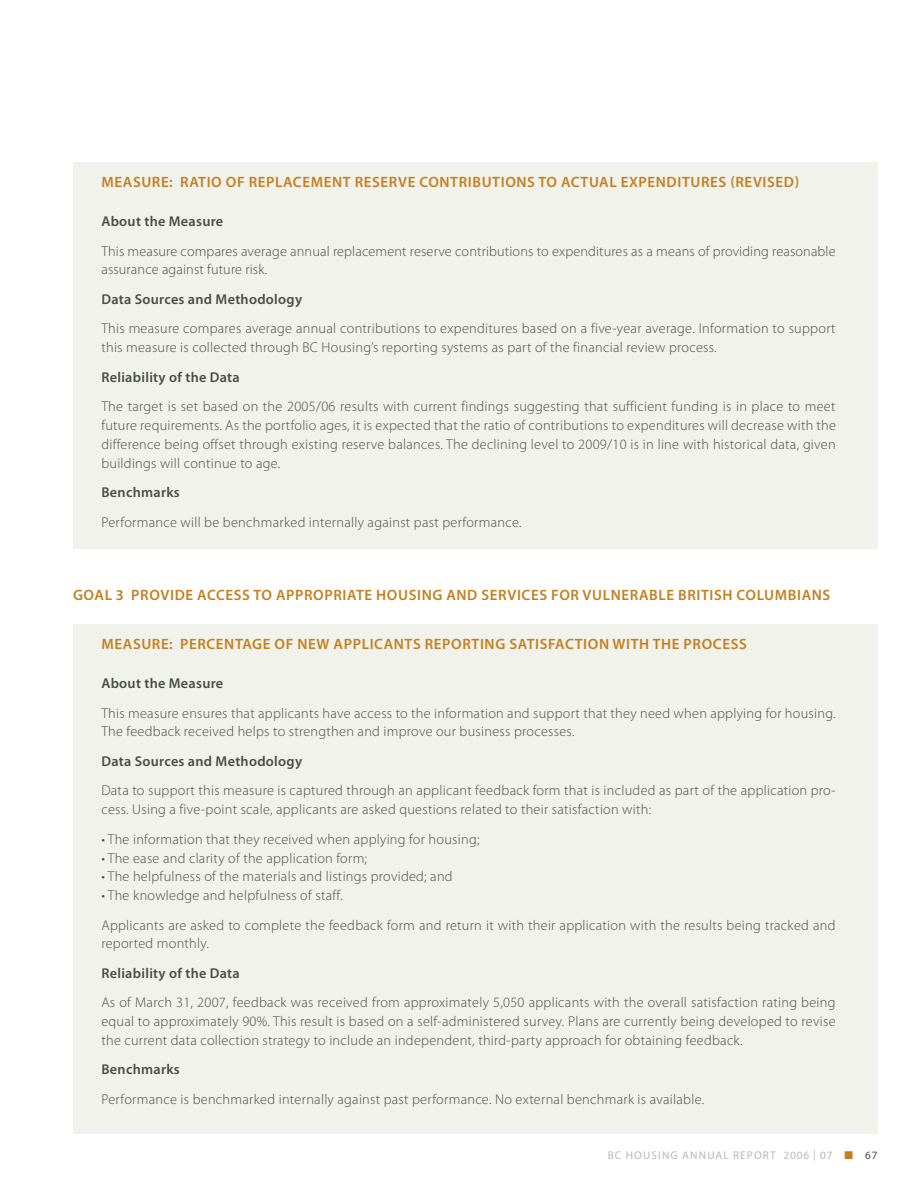
<style>
.page{position:relative;width:918px;height:1188px;background:#fff}
.page>*{position:absolute;margin:0;border:0;box-sizing:border-box;transform-origin:0 0}
.t1{font:600 15px "Myriad Pro";letter-spacing:.04em;color:#c47f21}
.Body_Copy{font:300 14.25px/18.8px "Myriad Pro";letter-spacing:.02em;color:#484d46}
.Body_Copy-2{font:600 14.25px "Myriad Pro";letter-spacing:.02em;color:#484d46}
.t2{font:11.25px "Myriad Pro";letter-spacing:.1em;color:#b6b8b5}
.s1{color:#c47f21}
.s2{color:#484d46}
</style>
<div class="page">
<div style="left:73px;top:162px;width:805px;height:386px;background:#f1f2eb"></div>
<div style="left:73px;top:624px;width:804px;height:510px;background:#f1f2eb"></div>
<h2 class="t1" style="left:102px;top:173px;width:699px">MEASURE: RATIO OF REPLACEMENT RESERVE CONTRIBUTIONS TO ACTUAL EXPENDITURES (REVISED)</h2>
<p class="Body_Copy-2" style="left:101px;top:213px;width:123px">About the Measure</p>
<p class="Body_Copy" style="left:101px;top:242px;width:736px">This measure compares average annual replacement reserve contributions to expenditures as a means of providing reasonable assurance against future risk.</p>
<p class="Body_Copy-2" style="left:101px;top:291px;width:202px">Data Sources and Methodology</p>
<p class="Body_Copy" style="left:101px;top:320px;width:736px">This measure compares average annual contributions to expenditures based on a five-year average. Information to support this measure is collected through BC Housing’s reporting systems as part of the financial review process.</p>
<p class="Body_Copy-2" style="left:101px;top:369px;width:140px">Reliability of the Data</p>
<p class="Body_Copy" style="left:101px;top:397px;width:736px;text-align:justify">The target is set based on the 2005/06 results with current findings suggesting that sufficient funding is in place to meet future requirements. As the portfolio ages, it is expected that the ratio of contributions to expenditures will decrease with the difference being offset through existing reserve balances. The declining level to 2009/10 is in line with historical data, given buildings will continue to age.</p>
<p class="Body_Copy-2" style="left:101px;top:484px;width:80px">Benchmarks</p>
<p class="Body_Copy" style="left:101px;top:513px;width:422px">Performance will be benchmarked internally against past performance.</p>
<h2 class="t1" style="left:73px;top:586px;width:759px">GOAL 3 PROVIDE ACCESS TO APPROPRIATE HOUSING AND SERVICES FOR VULNERABLE BRITISH COLUMBIANS</h2>
<h2 class="t1" style="left:102px;top:635px;width:647px">MEASURE: PERCENTAGE OF NEW APPLICANTS REPORTING SATISFACTION WITH THE PROCESS</h2>
<p class="Body_Copy-2" style="left:101px;top:675px;width:123px">About the Measure</p>
<p class="Body_Copy" style="left:101px;top:704px;width:736px">This measure ensures that applicants have access to the information and support that they need when applying for housing.<br>The feedback received helps to strengthen and improve our business processes.</p>
<p class="Body_Copy-2" style="left:101px;top:753px;width:202px">Data Sources and Methodology</p>
<p class="Body_Copy" style="left:101px;top:782px;width:736px">Data to support this measure is captured through an applicant feedback form that is included as part of the application pro&shy;cess. Using a five-point scale, applicants are asked questions related to their satisfaction with:</p>
<p class="Body_Copy" style="left:101px;top:830px;width:380px">• The information that they received when applying for housing;</p>
<p class="Body_Copy" style="left:101px;top:849px;width:267px">• The ease and clarity of the application form;</p>
<p class="Body_Copy" style="left:101px;top:867px;width:353px">• The helpfulness of the materials and listings provided; and</p>
<p class="Body_Copy" style="left:101px;top:886px;width:243px">• The knowledge and helpfulness of staff.</p>
<p class="Body_Copy" style="left:101px;top:916px;width:736px">Applicants are asked to complete the feedback form and return it with their application with the results being tracked and reported monthly.</p>
<p class="Body_Copy-2" style="left:101px;top:965px;width:140px">Reliability of the Data</p>
<p class="Body_Copy" style="left:101px;top:994px;width:736px;text-align:justify">As of March 31, 2007, feedback was received from approximately 5,050 applicants with the overall satisfaction rating being equal to approximately 90%. This result is based on a self-administered survey. Plans are currently being developed to revise the current data collection strategy to include an independent, third-party approach for obtaining feedback.</p>
<p class="Body_Copy-2" style="left:101px;top:1062px;width:80px">Benchmarks</p>
<p class="Body_Copy" style="left:101px;top:1090px;width:604px">Performance is benchmarked internally against past performance. No external benchmark is available.</p>
<p class="t2" style="left:608px;top:1149px;width:271px">BC HOUSING ANNUAL REPORT 2006 | 07 <span class="s1">■</span> <span class="s2">67</span></p>
</div>
